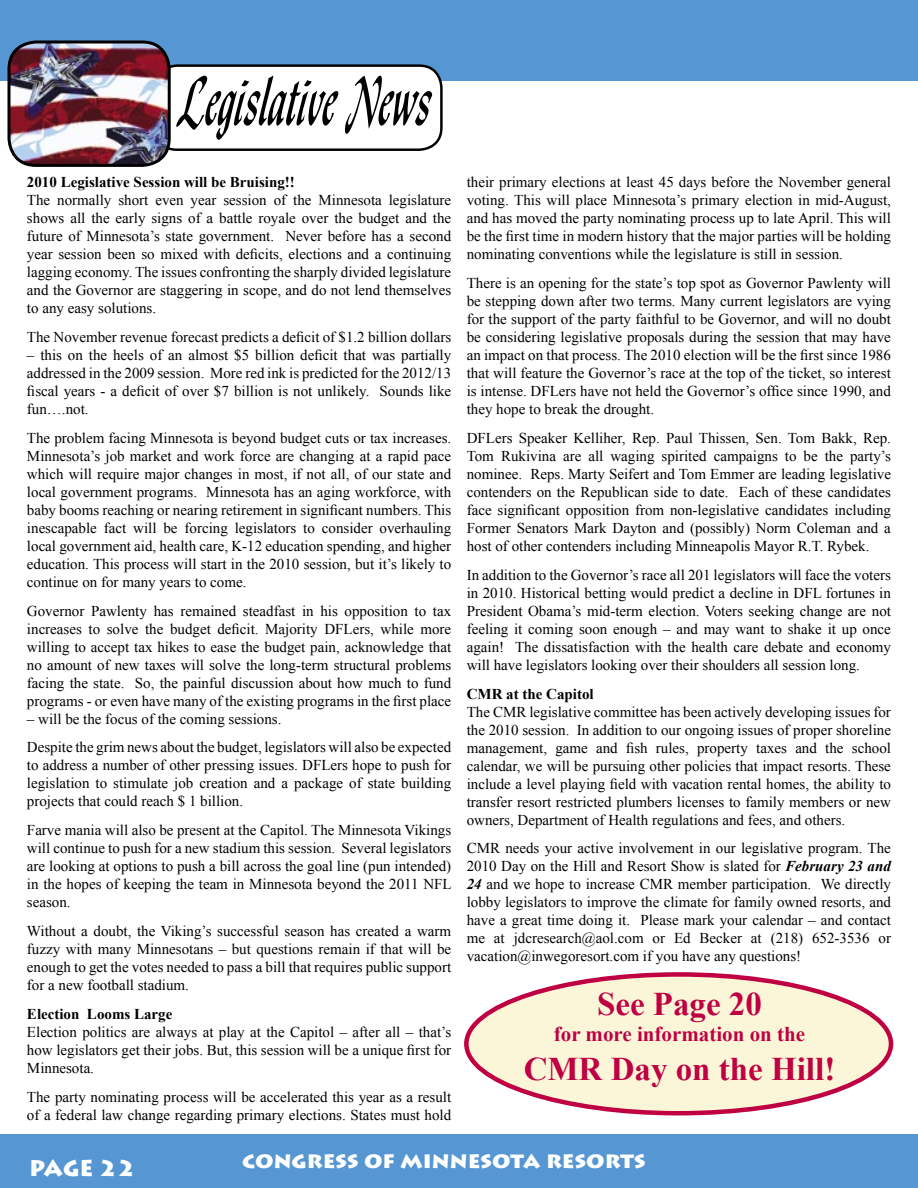
<style>
.page{position:relative;width:918px;height:1188px;background:#fff}
.page>*{position:absolute;margin:0;border:0;box-sizing:border-box;transform-origin:0 0}
.t1{font:700 33px "Times New Roman";color:#bf0042}
.t2{font:900 22.5px "Lithos Pro";color:#fff}
.t3{font:700 21px "Times New Roman";color:#bf0042}
.t4{font:15px/18px "Times New Roman";color:#000;text-align:justify}
.t5{font:700 15px "Times New Roman";color:#000}
.s1{font-weight:700;font-style:italic}
</style>
<div class="page">
<div style="left:0;top:0;width:918px;height:81px;background:#5697d3"></div>
<div style="left:0;top:1134px;width:918px;height:54px;background:#5697d3"></div>
<img style="left:7px;top:40px;width:436px;height:125px">
<div style="left:466px;top:974px;width:425px;height:139px;background:#fcf6d9;border-radius:50%"></div>
<div style="left:464px;top:972px;width:429px;height:143px;border:5px solid #bf0042;border-radius:50%"></div>
<p class="t5" style="left:27px;top:172px;width:269px">2010 Legislative Session will be Bruising!!</p>
<p class="t4" style="left:27px;top:191px;width:426px">The normally short even year session of the Minnesota legislature shows all the early signs of a battle royale over the budget and the future of Minnesota’s state government. Never before has a second year session been so mixed with deficits, elections and a continuing lagging economy. The issues confronting the sharply divided legislature and the Governor are staggering in scope, and do not lend themselves to any easy solutions.</p>
<p class="t4" style="left:27px;top:328px;width:426px">The November revenue forecast predicts a deficit of $1.2 billion dollars</p>
<p class="t4" style="left:27px;top:346px;width:426px">– this on the heels of an almost $5 billion deficit that was partially addressed in the 2009 session. More red ink is predicted for the 2012/13 fiscal years - a deficit of over $7 billion is not unlikely. Sounds like fun….not.</p>
<p class="t4" style="left:27px;top:429px;width:426px">The problem facing Minnesota is beyond budget cuts or tax increases.<br>Minnesota’s job market and work force are changing at a rapid pace which will require major changes in most, if not all, of our state and local government programs. Minnesota has an aging workforce, with baby booms reaching or nearing retirement in significant numbers. This inescapable fact will be forcing legislators to consider overhauling local government aid, health care, K-12 education spending, and higher education. This process will start in the 2010 session, but it’s likely to continue on for many years to come.</p>
<p class="t4" style="left:27px;top:601px;width:426px">Governor Pawlenty has remained steadfast in his opposition to tax increases to solve the budget deficit. Majority DFLers, while more willing to accept tax hikes to ease the budget pain, acknowledge that no amount of new taxes will solve the long-term structural problems facing the state. So, the painful discussion about how much to fund programs - or even have many of the existing programs in the first place</p>
<p class="t4" style="left:27px;top:704px;width:426px;line-height:28.8px">– will be the focus of the coming sessions.<br>Despite the grim news about the budget, legislators will also be expected</p>
<p class="t4" style="left:27px;top:756px;width:426px">to address a number of other pressing issues. DFLers hope to push for legislation to stimulate job creation and a package of state building projects that could reach $ 1 billion.</p>
<p class="t4" style="left:27px;top:821px;width:426px">Farve mania will also be present at the Capitol. The Minnesota Vikings will continue to push for a new stadium this session. Several legislators are looking at options to push a bill across the goal line (pun intended) in the hopes of keeping the team in Minnesota beyond the 2011 NFL season.</p>
<p class="t4" style="left:27px;top:922px;width:426px">Without a doubt, the Viking’s successful season has created a warm fuzzy with many Minnesotans – but questions remain if that will be enough to get the votes needed to pass a bill that requires public support for a new football stadium.</p>
<p class="t5" style="left:27px;top:1003px;width:147px">Election Looms Large</p>
<p class="t4" style="left:27px;top:1023px;width:426px">Election politics are always at play at the Capitol – after all – that’s how legislators get their jobs. But, this session will be a unique first for Minnesota.</p>
<p class="t4" style="left:27px;top:1087px;width:426px">The party nominating process will be accelerated this year as a result of a federal law change regarding primary elections. States must hold</p>
<p class="t4" style="left:467px;top:173px;width:426px">their primary elections at least 45 days before the November general voting. This will place Minnesota’s primary election in mid-August, and has moved the party nominating process up to late April. This will be the first time in modern history that the major parties will be holding nominating conventions while the legislature is still in session.</p>
<p class="t4" style="left:467px;top:274px;width:426px">There is an opening for the state’s top spot as Governor Pawlenty will be stepping down after two terms. Many current legislators are vying for the support of the party faithful to be Governor, and will no doubt be considering legislative proposals during the session that may have an impact on that process. The 2010 election will be the first since 1986 that will feature the Governor’s race at the top of the ticket, so interest is intense. DFLers have not held the Governor’s office since 1990, and they hope to break the drought.</p>
<p class="t4" style="left:467px;top:429px;width:426px">DFLers Speaker Kelliher, Rep. Paul Thissen, Sen. Tom Bakk, Rep.<br>Tom Rukivina are all waging spirited campaigns to be the party’s nominee. Reps. Marty Seifert and Tom Emmer are leading legislative contenders on the Republican side to date. Each of these candidates face significant opposition from non-legislative candidates including Former Senators Mark Dayton and (possibly) Norm Coleman and a host of other contenders including Minneapolis Mayor R.T. Rybek.</p>
<p class="t4" style="left:467px;top:566px;width:426px">In addition to the Governor’s race all 201 legislators will face the voters in 2010. Historical betting would predict a decline in DFL fortunes in President Obama’s mid-term election. Voters seeking change are not feeling it coming soon enough – and may want to shake it up once again! The dissatisfaction with the health care debate and economy will have legislators looking over their shoulders all session long.</p>
<p class="t5" style="left:467px;top:683px;width:129px">CMR at the Capitol</p>
<p class="t4" style="left:467px;top:702px;width:426px">The CMR legislative committee has been actively developing issues for the 2010 session. In addition to our ongoing issues of proper shoreline management, game and fish rules, property taxes and the school calendar, we will be pursuing other policies that impact resorts. These include a level playing field with vacation rental homes, the ability to transfer resort restricted plumbers licenses to family members or new owners, Department of Health regulations and fees, and others.</p>
<p class="t4" style="left:467px;top:839px;width:426px">CMR needs your active involvement in our legislative program. The 2010 Day on the Hill and Resort Show is slated for <span class="s1">February 23 and 24</span> and we hope to increase CMR member participation. We directly lobby legislators to improve the climate for family owned resorts, and have a great time doing it. Please mark your calendar – and contact me at jdcresearch@aol.com or Ed Becker at (218) 652-3536 or vacation@inwegoresort.com if you have any questions!</p>
<h1 class="t1" style="left:597px;top:981px;width:166px">See Page 20</h1>
<h3 class="t3" style="left:554px;top:1019px;width:253px">for more information on the</h3>
<h1 class="t1" style="left:524px;top:1046px;width:313px">CMR Day on the Hill!</h1>
<h2 class="t2" style="left:29px;top:1154px;width:108px">PAGE 22</h2>
<h2 class="t2" style="left:242px;top:1146px;width:405px">congress of minnesota resorts</h2>
</div>
